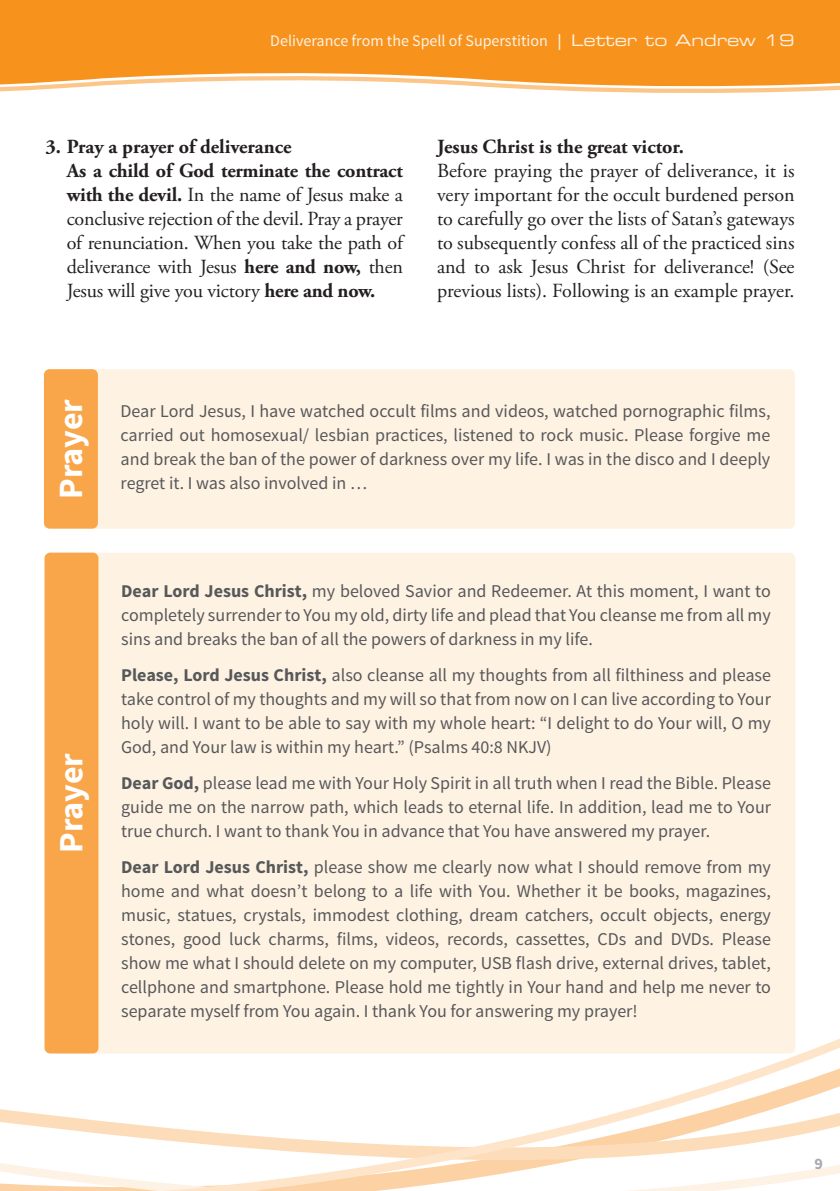
<style>
.page{position:relative;width:840px;height:1191px;background:#fff}
.page>*{position:absolute;margin:0;border:0;box-sizing:border-box;transform-origin:0 0}
._04_Kastentext_Überschrift_orang_HG{font:700 34px "Source Sans Pro";color:#fff}
._02_Grundtext{font:20px/24px "Adobe Garamond Pro";letter-spacing:-.01em;color:#231f20;text-align:justify}
._02_Grundtext-2{font:700 20px "Adobe Garamond Pro";color:#231f20}
._04_Kastentext_orang_HG{font:18px/24px "Source Sans Pro";color:#57585a;text-align:justify}
.t1{font:16px "Source Sans Pro";color:#fef2e3}
.t2{font:700 16px "Source Sans Pro";color:#a8a9ad}
.s1{font-family:"Eurostile LT Std Ex 2"}
.s2{font-weight:700}
</style>
<div class="page">
<svg style="left:0;top:0;width:839px;height:93px;background:#f89f37"></svg>
<svg style="left:0;top:748px;width:839px;height:443px"></svg>
<div style="left:44px;top:369px;width:750px;height:159px;background:#fef2e3;border-radius:6px"></div>
<div style="left:45px;top:552px;width:750px;height:501px;background:#fef2e3;border-radius:6px"></div>
<div style="left:44px;top:369px;width:54px;height:159px;background:#f9a64a;border-radius:6px"></div>
<div style="left:45px;top:552px;width:53px;height:501px;background:#f9a64a;border-radius:6px"></div>
<p class="t1" style="left:270px;top:31px;width:525px">Deliverance from the Spell of Superstition <span class="s1">| Letter to Andrew 19</span></p>
<p class="_02_Grundtext-2" style="left:45px;top:135px;width:247px">3. Pray a prayer of deliverance</p>
<p class="_02_Grundtext" style="left:67px;top:159px;width:337px"><span class="s2">As a child of God terminate the contract with the devil.</span> In the name of Jesus make a conclusive rejection of the devil. Pray a prayer of renunciation. When you take the path of deliverance with Jesus <span class="s2">here and now,</span> then Jesus will give you victory <span class="s2">here and now.</span></p>
<p class="_02_Grundtext-2" style="left:437px;top:135px;width:248px">Jesus Christ is the great victor.</p>
<p class="_02_Grundtext" style="left:437px;top:159px;width:359px">Before praying the prayer of deliverance, it is very important for the occult burdened person to carefully go over the lists of Satan’s gateways to subsequently confess all of the practiced sins and to ask Jesus Christ for deliverance! (See previous lists). Following is an example prayer.</p>
<p class="_04_Kastentext_Überschrift_orang_HG" style="left:49px;top:499px;width:101px;rotate:-90deg">Prayer</p>
<p class="_04_Kastentext_orang_HG" style="left:120px;top:399px;width:651px">Dear Lord Jesus, I have watched occult films and videos, watched pornographic films, carried out homosexual/ lesbian practices, listened to rock music. Please forgive me and break the ban of the power of darkness over my life. I was in the disco and I deeply</p>
<p class="_04_Kastentext_orang_HG" style="left:120px;top:471px;width:248px">regret it. I was also involved in …</p>
<p class="_04_Kastentext_Überschrift_orang_HG" style="left:49px;top:853px;width:101px;rotate:-90deg">Prayer</p>
<p class="_04_Kastentext_orang_HG" style="left:121px;top:579px;width:651px"><span class="s2">Dear Lord Jesus Christ,</span> my beloved Savior and Redeemer. At this moment, I want to completely surrender to You my old, dirty life and plead that You cleanse me from all my sins and breaks the ban of all the powers of darkness in my life.</p>
<p class="_04_Kastentext_orang_HG" style="left:121px;top:663px;width:651px"><span class="s2">Please, Lord Jesus Christ,</span> also cleanse all my thoughts from all filthiness and please take control of my thoughts and my will so that from now on I can live according to Your holy will. I want to be able to say with my whole heart: “I delight to do Your will, O my God, and Your law is within my heart.” (Psalms 40:8 NKJV)</p>
<p class="_04_Kastentext_orang_HG" style="left:121px;top:771px;width:651px"><span class="s2">Dear God,</span> please lead me with Your Holy Spirit in all truth when I read the Bible. Please guide me on the narrow path, which leads to eternal life. In addition, lead me to Your true church. I want to thank You in advance that You have answered my prayer.</p>
<p class="_04_Kastentext_orang_HG" style="left:121px;top:855px;width:651px"><span class="s2">Dear Lord Jesus Christ,</span> please show me clearly now what I should remove from my home and what doesn’t belong to a life with You. Whether it be books, magazines, music, statues, crystals, immodest clothing, dream catchers, occult objects, energy stones, good luck charms, films, videos, records, cassettes, CDs and DVDs. Please show me what I should delete on my computer, USB flash drive, external drives, tablet, cellphone and smartphone. Please hold me tightly in Your hand and help me never to separate myself from You again. I thank You for answering my prayer!</p>
<p class="t2" style="left:814px;top:1153px;width:10px">9</p>
</div>
